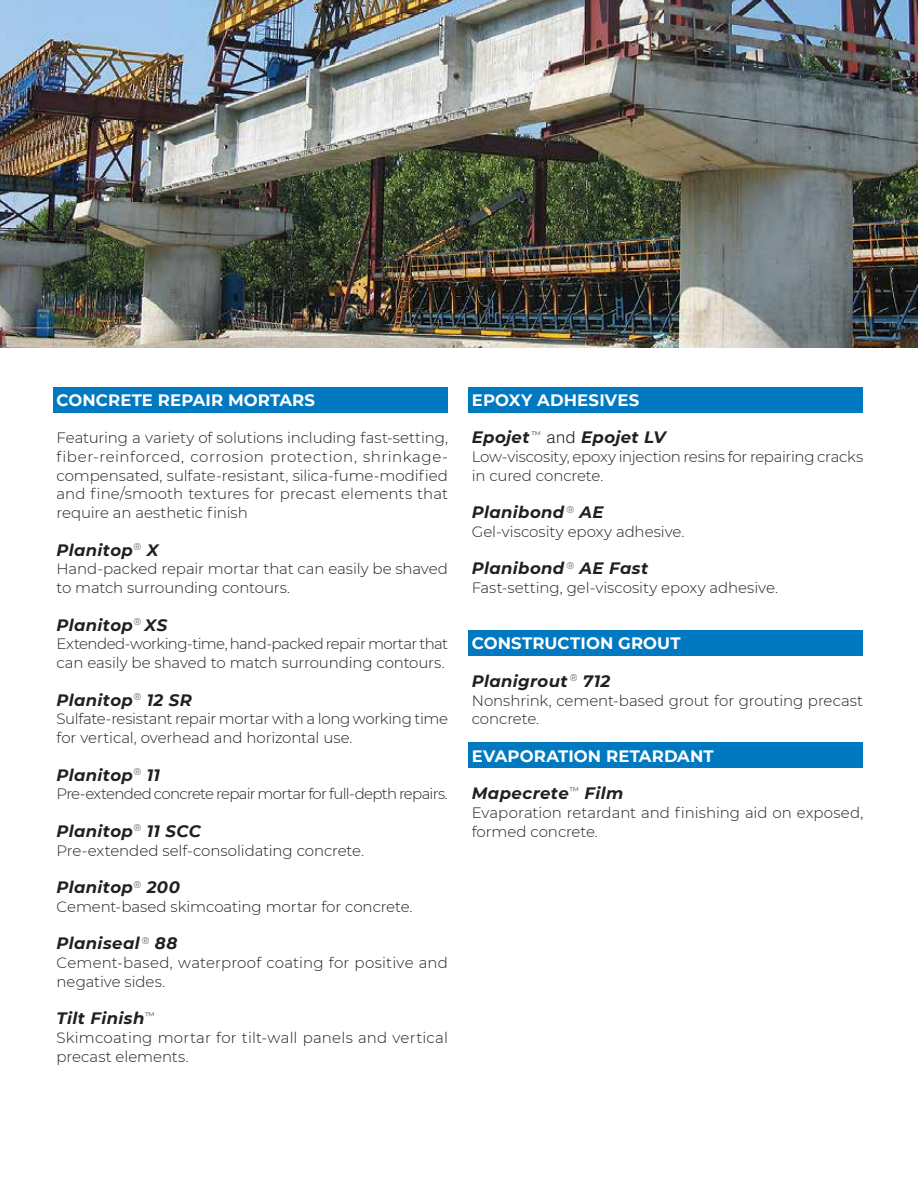
<style>
.page{position:relative;width:918px;height:1188px;background:#fff}
.page>*{position:absolute;margin:0;border:0;box-sizing:border-box;transform-origin:0 0}
.t1{font:italic 700 16.5px "Montserrat";letter-spacing:.025em;color:#231f20}
.t2{font:700 16.5px "Montserrat";letter-spacing:.005em;color:#fff}
.t3{font:300 15px/18.8px "Montserrat";letter-spacing:-.005em;color:#231f20}
.t4{font:300 15px/18.8px "Montserrat";letter-spacing:-.025em;color:#231f20}
.t5{font:300 15px "Montserrat";letter-spacing:-.045em;color:#231f20}
.s1{font-family:"Helvetica LT Std";font-weight:300;font-style:normal}
</style>
<div class="page">
<div style="left:53px;top:387px;width:395px;height:26px;background:#0079c1"></div>
<div style="left:468px;top:387px;width:395px;height:26px;background:#0079c1"></div>
<div style="left:468px;top:630px;width:395px;height:26px;background:#0079c1"></div>
<div style="left:468px;top:742px;width:395px;height:26px;background:#0079c1"></div>
<img style="left:0;top:0;width:918px;height:348px">
<p class="t2" style="left:57px;top:388px;width:260px">CONCRETE REPAIR MORTARS</p>
<p class="t3" style="left:57px;top:428px;width:393px;text-align:justify">Featuring a variety of solutions including fast-setting, fiber-reinforced, corrosion protection, shrinkage&shy;compensated, sulfate-resistant, silica-fume-modified and fine/smooth textures for precast elements that require an aesthetic finish</p>
<p class="t1" style="left:57px;top:538px;width:103px">Planitop<sup>®</sup> X</p>
<p class="t3" style="left:57px;top:559px;width:393px">Hand-packed repair mortar that can easily be shaved to match surrounding contours.</p>
<p class="t1" style="left:57px;top:613px;width:112px">Planitop<sup>®</sup> XS</p>
<p class="t4" style="left:57px;top:634px;width:393px">Extended-working-time, hand-packed repair mortar that can easily be shaved to match surrounding contours.</p>
<p class="t1" style="left:57px;top:688px;width:137px">Planitop<sup>®</sup> 12 SR</p>
<p class="t3" style="left:57px;top:709px;width:393px">Sulfate-resistant repair mortar with a long working time for vertical, overhead and horizontal use.</p>
<p class="t1" style="left:57px;top:763px;width:105px">Planitop<sup>®</sup> 11</p>
<p class="t5" style="left:57px;top:784px;width:393px">Pre-extended concrete repair mortar for full-depth repairs.</p>
<p class="t1" style="left:57px;top:819px;width:146px">Planitop<sup>®</sup> 11 SCC</p>
<p class="t3" style="left:57px;top:840px;width:309px">Pre-extended self-consolidating concrete.</p>
<p class="t1" style="left:57px;top:875px;width:125px">Planitop<sup>®</sup> 200</p>
<p class="t3" style="left:57px;top:897px;width:358px">Cement-based skimcoating mortar for concrete.</p>
<p class="t1" style="left:57px;top:932px;width:122px">Planiseal <sup>®</sup> 88</p>
<p class="t3" style="left:57px;top:953px;width:393px">Cement-based, waterproof coating for positive and negative sides.</p>
<p class="t1" style="left:57px;top:1007px;width:100px">Tilt Finish<sup>™</sup></p>
<p class="t3" style="left:57px;top:1028px;width:393px">Skimcoating mortar for tilt-wall panels and vertical precast elements.</p>
<p class="t2" style="left:472px;top:388px;width:169px">EPOXY ADHESIVES</p>
<p class="t1" style="left:472px;top:425px;width:195px">Epojet <sup>™</sup> <span class="s1">and</span> Epojet LV</p>
<p class="t3" style="left:472px;top:447px;width:393px">Low-viscosity, epoxy injection resins for repairing cracks in cured concrete.</p>
<p class="t1" style="left:472px;top:500px;width:133px">Planibond <sup>®</sup> AE</p>
<p class="t3" style="left:472px;top:522px;width:214px">Gel-viscosity epoxy adhesive.</p>
<p class="t1" style="left:472px;top:557px;width:178px">Planibond <sup>®</sup> AE Fast</p>
<p class="t3" style="left:472px;top:578px;width:308px">Fast-setting, gel-viscosity epoxy adhesive.</p>
<p class="t2" style="left:472px;top:632px;width:210px">CONSTRUCTION GROUT</p>
<p class="t1" style="left:472px;top:669px;width:140px">Planigrout <sup>®</sup> 712</p>
<p class="t3" style="left:472px;top:690px;width:393px">Nonshrink, cement-based grout for grouting precast concrete.</p>
<p class="t2" style="left:472px;top:744px;width:243px">EVAPORATION RETARDANT</p>
<p class="t1" style="left:472px;top:782px;width:153px">Mapecrete<sup>™</sup> Film</p>
<p class="t3" style="left:472px;top:803px;width:393px">Evaporation retardant and finishing aid on exposed, formed concrete.</p>
</div>
